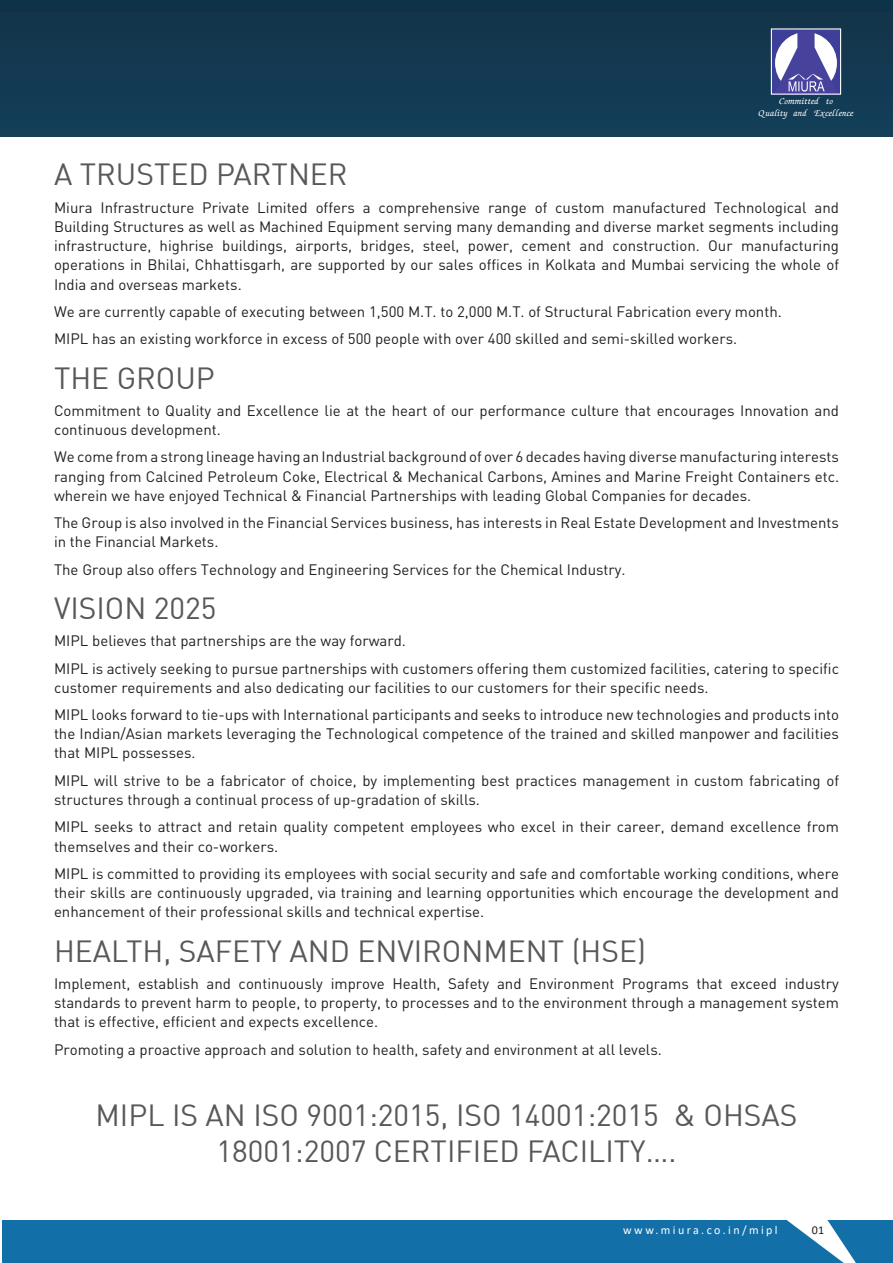
<style>
.page{position:relative;width:893px;height:1263px;background:#fff}
.page>*{position:absolute;margin:0;border:0;box-sizing:border-box;transform-origin:0 0}
.t1{font:30px/36px "DIN";color:#57585a;text-align:center}
.t2{font:15px/19.2px "DIN Pro";color:#231f20}
.t3{font:12px "Calibri";letter-spacing:.2em;color:#fff}
.t4{font:12px "Calibri";color:#231f20}
.t5{font:7.5px/11.4px "Zapf Chancer";color:#fff;text-align:center}
</style>
<div class="page">
<div style="left:0;top:0;width:893px;height:137px;background:#133950"></div>
<div style="left:2px;top:1220px;width:891px;height:43px;background:#136fa8"></div>
<svg style="left:786px;top:1220px;width:70px;height:43px"></svg>
<div style="left:771px;top:29px;width:70px;height:65px;background:#3e3f99"></div>
<svg style="left:775px;top:33px;width:62px;height:59px"></svg>
<div style="left:771px;top:28px;width:70px;height:67px;border:1px solid #fff"></div>
<p class="t5" style="left:758px;top:96px;width:96px">Committed to<br>Quality and Excellence</p>
<h1 class="t1" style="left:54px;top:156px;width:295px">A TRUSTED PARTNER</h1>
<p class="t2" style="left:54px;top:197px;width:787px;text-align:justify">Miura Infrastructure Private Limited offers a comprehensive range of custom manufactured Technological and Building Structures as well as Machined Equipment serving many demanding and diverse market segments including infrastructure, highrise buildings, airports, bridges, steel, power, cement and construction. Our manufacturing operations in Bhilai, Chhattisgarh, are supported by our sales offices in Kolkata and Mumbai servicing the whole of India and overseas markets.</p>
<p class="t2" style="left:54px;top:297px;width:729px;line-height:27.3px">We are currently capable of executing between 1,500 M.T. to 2,000 M.T. of Structural Fabrication every month.<br>MIPL has an existing workforce in excess of 500 people with over 400 skilled and semi-skilled workers.</p>
<h1 class="t1" style="left:54px;top:359px;width:162px">THE GROUP</h1>
<p class="t2" style="left:54px;top:400px;width:786px">Commitment to Quality and Excellence lie at the heart of our performance culture that encourages Innovation and continuous development.</p>
<p class="t2" style="left:54px;top:447px;width:786px;text-align:justify">We come from a strong lineage having an Industrial background of over 6 decades having diverse manufacturing interests ranging from Calcined Petroleum Coke, Electrical &amp; Mechanical Carbons, Amines and Marine Freight Containers etc. wherein we have enjoyed Technical &amp; Financial Partnerships with leading Global Companies for decades.</p>
<p class="t2" style="left:54px;top:512px;width:786px">The Group is also involved in the Financial Services business, has interests in Real Estate Development and Investments in the Financial Markets.</p>
<p class="t2" style="left:54px;top:559px;width:573px">The Group also offers Technology and Engineering Services for the Chemical Industry.</p>
<h1 class="t1" style="left:54px;top:590px;width:164px">VISION 2025</h1>
<p class="t2" style="left:54px;top:627px;width:786px;line-height:27.3px">MIPL believes that partnerships are the way forward.<br>MIPL is actively seeking to pursue partnerships with customers offering them customized facilities, catering to specific</p>
<p class="t2" style="left:54px;top:673px;width:787px;line-height:27.3px">customer requirements and also dedicating our facilities to our customers for their specific needs.<br>MIPL looks forward to tie-ups with International participants and seeks to introduce new technologies and products into</p>
<p class="t2" style="left:54px;top:724px;width:786px">the Indian/Asian markets leveraging the Technological competence of the trained and skilled manpower and facilities that MIPL possesses.</p>
<p class="t2" style="left:54px;top:770px;width:787px">MIPL will strive to be a fabricator of choice, by implementing best practices management in custom fabricating of structures through a continual process of up-gradation of skills.</p>
<p class="t2" style="left:54px;top:817px;width:787px">MIPL seeks to attract and retain quality competent employees who excel in their career, demand excellence from themselves and their co-workers.</p>
<p class="t2" style="left:54px;top:863px;width:787px;text-align:justify">MIPL is committed to providing its employees with social security and safe and comfortable working conditions, where their skills are continuously upgraded, via training and learning opportunities which encourage the development and enhancement of their professional skills and technical expertise.</p>
<h1 class="t1" style="left:54px;top:932px;width:594px">HEALTH, SAFETY AND ENVIRONMENT (HSE)</h1>
<p class="t2" style="left:54px;top:973px;width:786px;text-align:justify">Implement, establish and continuously improve Health, Safety and Environment Programs that exceed industry standards to prevent harm to people, to property, to processes and to the environment through a management system that is effective, efficient and expects excellence.</p>
<p class="t2" style="left:54px;top:1039px;width:609px">Promoting a proactive approach and solution to health, safety and environment at all levels.</p>
<h1 class="t1" style="left:95px;top:1097px;width:703px">MIPL IS AN ISO 9001:2015, ISO 14001:2015 &amp; OHSAS<br>18001:2007 CERTIFIED FACILITY….</h1>
<p class="t3" style="left:623px;top:1222px;width:156px">www.miura.co.in/mipl</p>
<p class="t4" style="left:812px;top:1222px;width:14px">01</p>
</div>
